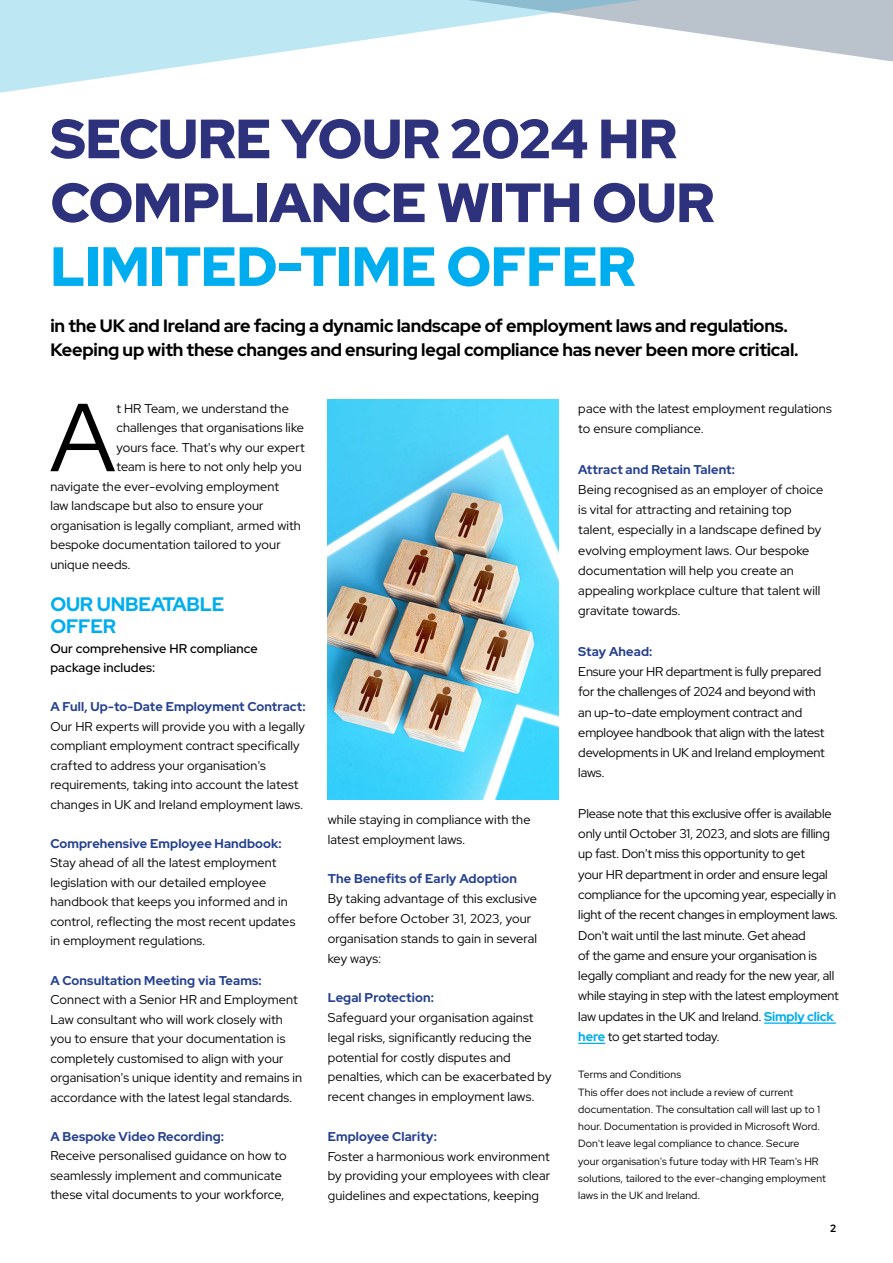
<style>
.page{position:relative;width:893px;height:1263px;background:#fff}
.page>*{position:absolute;margin:0;border:0;box-sizing:border-box;transform-origin:0 0}
.t1{font:96.3px "Red Hat Display";color:#000}
.t2{font:900 55.2px/63.9px "Red Hat Display";letter-spacing:-.01em;color:#2e327d}
.t3{font:900 55.2px "Red Hat Display";letter-spacing:-.01em;color:#00aeef}
.t4{font:700 19.5px/22.5px "Red Hat Display";letter-spacing:-.01em;color:#00aeef}
.t5{font:700 17.85px/24.5px "Red Hat Display";letter-spacing:-.01em;color:#000}
.t6{font:12.75px/19.5px "Red Hat Display";letter-spacing:.01em;color:#000}
.t7{font:12.75px/20.2px "Red Hat Display";letter-spacing:-.01em;color:#000}
.t8{font:700 12.75px "Red Hat Display";letter-spacing:.01em;color:#25408f}
.t9{font:600 12.75px/19.5px "Red Hat Display";letter-spacing:.01em;color:#000}
.t10{font:10.5px/17.2px "Red Hat Display";letter-spacing:.01em;color:#000}
.t11{font:700 10.5px "Red Hat Display";color:#000}
.s1{font-weight:800;color:#00aeef}
</style>
<div class="page">
<svg style="left:0;top:0;width:893px;height:93px"></svg>
<img style="left:328px;top:400px;width:231px;height:399px">
<hr style="left:764px;top:1022px;width:72px;height:2px;background:#00aeef">
<svg style="left:578px;top:1043px;width:27px;height:1px"></svg>
<h2 class="t2" style="left:50px;top:106px;width:666px">SECURE YOUR 2024 HR<br>COMPLIANCE WITH OUR</h2>
<h2 class="t3" style="left:50px;top:231px;width:587px">LIMITED-TIME OFFER</h2>
<h3 class="t5" style="left:50px;top:313px;width:750px">in the UK and Ireland are facing a dynamic landscape of employment laws and regulations.<br>Keeping up with these changes and ensuring legal compliance has never been more critical.</h3>
<h1 class="t1" style="left:50px;top:375px;width:67px">A</h1>
<p class="t6" style="left:116px;top:398px;width:174px">t HR Team, we understand the</p>
<p class="t6" style="left:116px;top:418px;width:189px">challenges that organisations like</p>
<p class="t6" style="left:116px;top:437px;width:190px">yours face. That's why our expert</p>
<p class="t6" style="left:116px;top:457px;width:187px">team is here to not only help you</p>
<p class="t6" style="left:50px;top:476px;width:230px">navigate the ever-evolving employment</p>
<p class="t6" style="left:50px;top:496px;width:215px">law landscape but also to ensure your</p>
<p class="t6" style="left:50px;top:515px;width:252px">organisation is legally compliant, armed with</p>
<p class="t6" style="left:50px;top:535px;width:232px">bespoke documentation tailored to your</p>
<p class="t6" style="left:50px;top:554px;width:82px">unique needs.</p>
<h3 class="t4" style="left:50px;top:592px;width:176px">OUR UNBEATABLE<br>OFFER</h3>
<p class="t9" style="left:50px;top:638px;width:209px">Our comprehensive HR compliance package includes:</p>
<p class="t8" style="left:50px;top:699px;width:257px">A Full, Up-to-Date Employment Contract:</p>
<p class="t6" style="left:50px;top:716px;width:256px">Our HR experts will provide you with a legally compliant employment contract specifically crafted to address your organisation's requirements, taking into account the latest changes in UK and Ireland employment laws.</p>
<p class="t8" style="left:50px;top:835px;width:233px">Comprehensive Employee Handbook:</p>
<p class="t6" style="left:50px;top:853px;width:246px">Stay ahead of all the latest employment legislation with our detailed employee handbook that keeps you informed and in control, reflecting the most recent updates in employment regulations.</p>
<p class="t8" style="left:50px;top:972px;width:213px">A Consultation Meeting via Teams:</p>
<p class="t6" style="left:50px;top:989px;width:253px">Connect with a Senior HR and Employment Law consultant who will work closely with you to ensure that your documentation is completely customised to align with your organisation's unique identity and remains in accordance with the latest legal standards.</p>
<p class="t8" style="left:50px;top:1128px;width:175px">A Bespoke Video Recording:</p>
<p class="t6" style="left:50px;top:1145px;width:238px">Receive personalised guidance on how to seamlessly implement and communicate these vital documents to your workforce,</p>
<p class="t6" style="left:328px;top:809px;width:204px">while staying in compliance with the latest employment laws.</p>
<p class="t8" style="left:328px;top:870px;width:191px">The Benefits of Early Adoption</p>
<p class="t6" style="left:328px;top:888px;width:211px">By taking advantage of this exclusive offer before October 31, 2023, your organisation stands to gain in several key ways:</p>
<p class="t8" style="left:328px;top:989px;width:108px">Legal Protection:</p>
<p class="t6" style="left:328px;top:1007px;width:225px">Safeguard your organisation against legal risks, significantly reducing the potential for costly disputes and penalties, which can be exacerbated by recent changes in employment laws.</p>
<p class="t8" style="left:328px;top:1128px;width:111px">Employee Clarity:</p>
<p class="t6" style="left:328px;top:1146px;width:224px;text-align:justify">Foster a harmonious work environment by providing your employees with clear guidelines and expectations, keeping</p>
<p class="t6" style="left:578px;top:398px;width:255px;line-height:20.2px">pace with the latest employment regulations to ensure compliance.</p>
<p class="t8" style="left:578px;top:461px;width:158px">Attract and Retain Talent:</p>
<p class="t6" style="left:578px;top:479px;width:246px;line-height:20.2px">Being recognised as an employer of choice is vital for attracting and retaining top talent, especially in a landscape defined by evolving employment laws. Our bespoke documentation will help you create an appealing workplace culture that talent will gravitate towards.</p>
<p class="t8" style="left:578px;top:643px;width:76px">Stay Ahead:</p>
<p class="t7" style="left:578px;top:661px;width:248px">Ensure your HR department is fully prepared for the challenges of 2024 and beyond with an up-to-date employment contract and employee handbook that align with the latest developments in UK and Ireland employment laws.</p>
<p class="t7" style="left:578px;top:803px;width:262px">Please note that this exclusive offer is available only until October 31, 2023, and slots are filling up fast. Don't miss this opportunity to get<br>your HR department in order and ensure legal compliance for the upcoming year, especially in light of the recent changes in employment laws.<br>Don't wait until the last minute. Get ahead<br>of the game and ensure your organisation is legally compliant and ready for the new year, all while staying in step with the latest employment law updates in the UK and Ireland. <span class="s1">Simply click here</span> to get started today.</p>
<p class="t10" style="left:578px;top:1066px;width:249px">Terms and Conditions<br>This offer does not include a review of current documentation. The consultation call will last up to 1 hour. Documentation is provided in Microsoft Word.<br>Don't leave legal compliance to chance. Secure<br>your organisation's future today with HR Team's HR solutions, tailored to the ever-changing employment laws in the UK and Ireland.</p>
<p class="t11" style="left:830px;top:1222px;width:8px">2</p>
</div>
